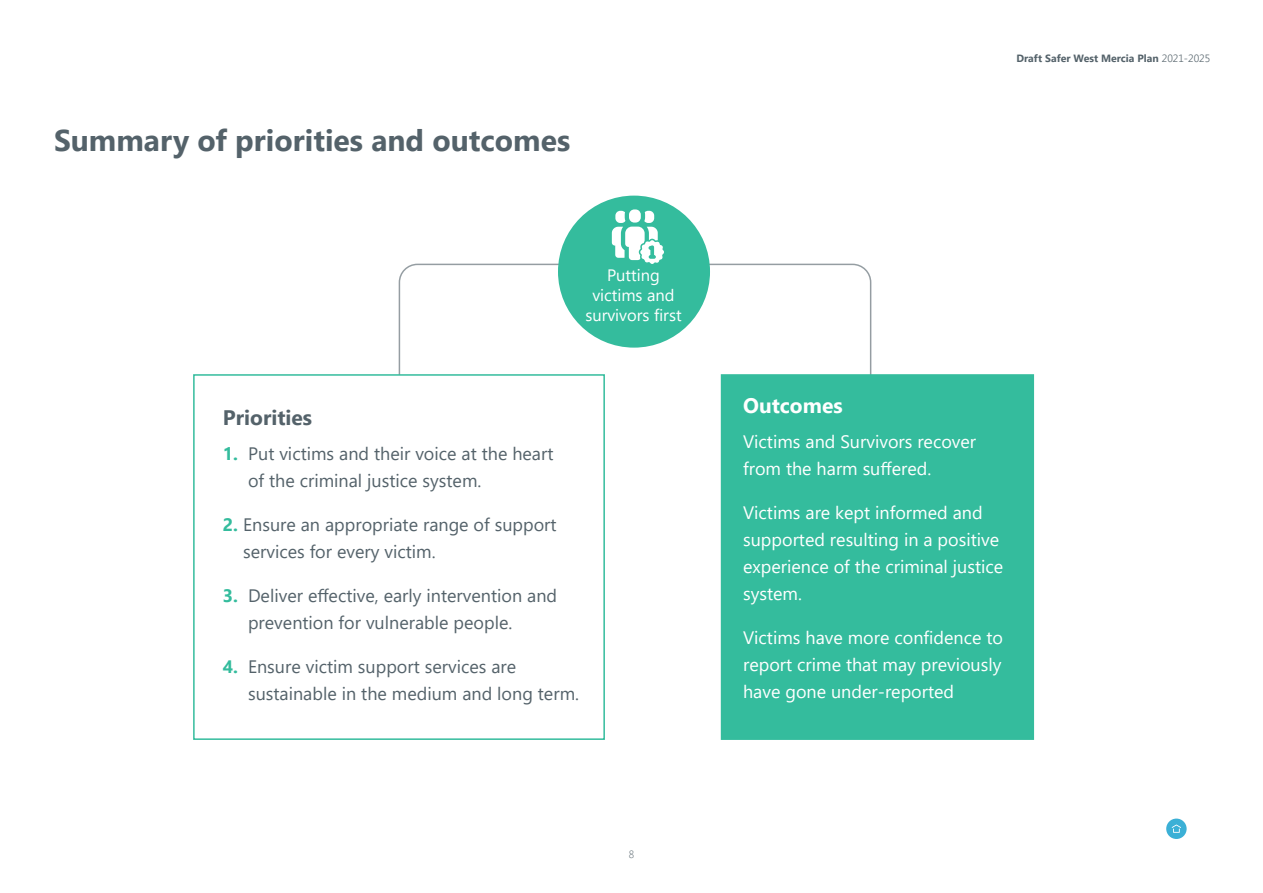
<style>
.page{position:relative;width:1263px;height:893px;background:#fff}
.page>*{position:absolute;margin:0;border:0;box-sizing:border-box;transform-origin:0 0}
.t1{font:700 30px "Segoe UI";color:#54626a}
.t2{font:700 21px "Segoe UI";color:#54626a}
.t3{font:700 21px "Segoe UI";color:#fff}
.t4{font:18px/27px "Segoe UI";color:#54626a}
.t5{font:18px/27px "Segoe UI";color:#fff}
.t6{font:16.5px/19.8px "Segoe UI";color:#fff;text-align:center}
.t7{font:700 10.5px "Segoe UI";color:#54626a}
.t8{font:300 10.5px "Segoe UI";color:#54626a}
.s1{font-weight:700;color:#34bc9d}
.s2{font-weight:300}
</style>
<div class="page">
<svg style="left:398px;top:263px;width:474px;height:155px"></svg>
<div style="left:558px;top:196px;width:152px;height:152px;background:#34bc9d;border-radius:50%"></div>
<svg style="left:612px;top:209px;width:52px;height:55px"></svg>
<div style="left:721px;top:374px;width:313px;height:366px;background:#34bc9d;border:2px solid #34bc9d"></div>
<div style="left:193px;top:374px;width:412px;height:366px;background:#fff;border:2px solid #34bc9d"></div>
<svg style="left:1166px;top:819px;width:20px;height:20px"></svg>
<h1 class="t1" style="left:54px;top:112px;width:518px">Summary of priorities and outcomes</h1>
<p class="t6" style="left:585px;top:264px;width:98px">Putting victims and survivors first</p>
<p class="t2" style="left:223px;top:397px;width:91px">Priorities</p>
<p class="t4" style="left:248px;top:439px;width:307px;text-indent:-25px"><span class="s1">1.</span> Put victims and their voice at the heart of the criminal justice system.</p>
<p class="t4" style="left:243px;top:510px;width:315px;text-indent:-20px"><span class="s1">2.</span> Ensure an appropriate range of support services for every victim.</p>
<p class="t4" style="left:248px;top:581px;width:311px;text-indent:-25px"><span class="s1">3.</span> Deliver effective, early intervention and prevention for vulnerable people.</p>
<p class="t4" style="left:248px;top:652px;width:333px;text-indent:-25px"><span class="s1">4.</span> Ensure victim support services are sustainable in the medium and long term.</p>
<p class="t8" style="left:629px;top:844px;width:7px">8</p>
<p class="t7" style="left:1016px;top:48px;width:195px">Draft Safer West Mercia Plan <span class="s2">2021-2025</span></p>
<p class="t3" style="left:743px;top:386px;width:101px">Outcomes</p>
<p class="t5" style="left:743px;top:427px;width:235px">Victims and Survivors recover from the harm suffered.</p>
<p class="t5" style="left:743px;top:498px;width:262px">Victims are kept informed and supported resulting in a positive experience of the criminal justice system.</p>
<p class="t5" style="left:743px;top:623px;width:261px;text-align:justify">Victims have more confidence to report crime that may previously have gone under-reported</p>
</div>
